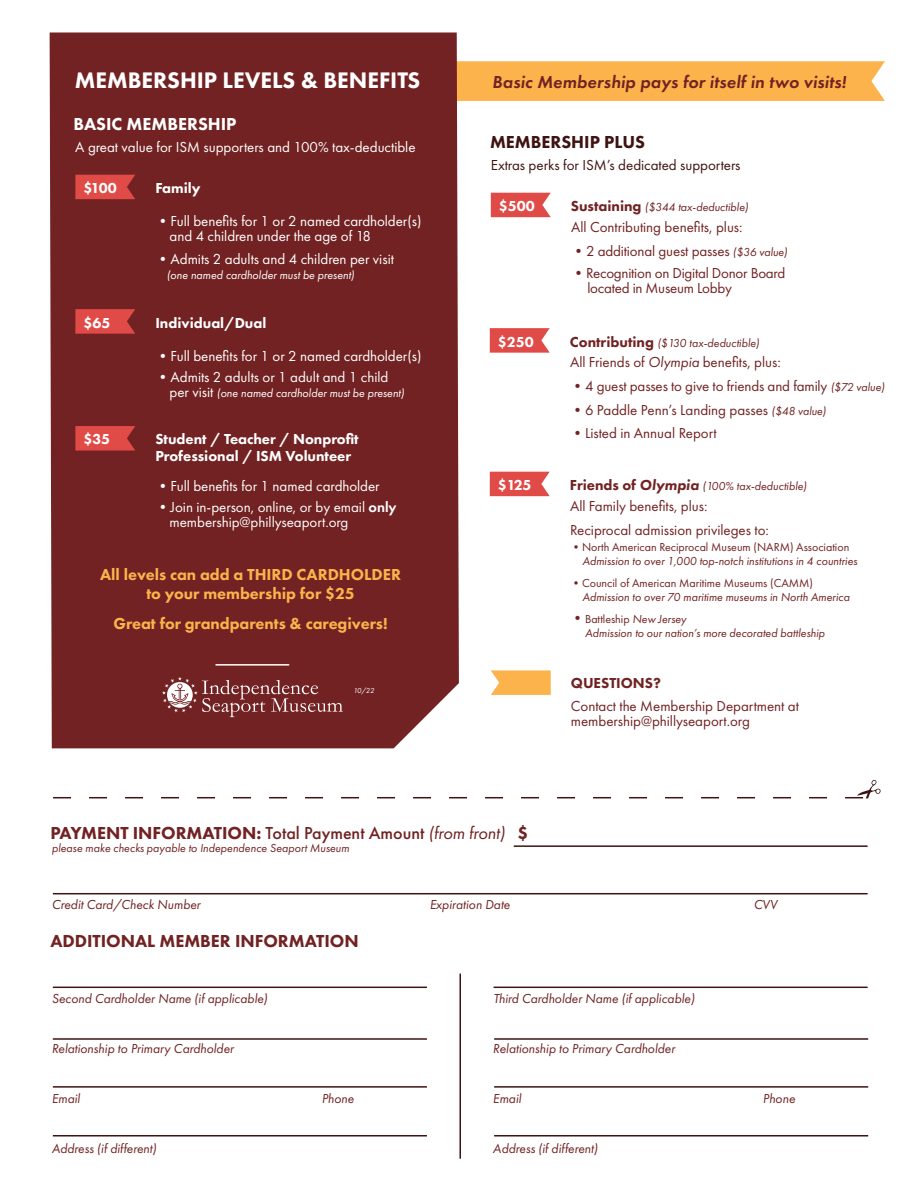
<style>
.page{position:relative;width:918px;height:1188px;background:#fff}
.page>*{position:absolute;margin:0;border:0;box-sizing:border-box;transform-origin:0 0}
.t1{font:800 23.4px "Futura PT";color:#fff}
.t2{font:800 18px "Futura PT";color:#722222}
.t3{font:italic 600 18px "Futura PT";letter-spacing:.01em;color:#722222}
.t4{font:800 18px "Futura PT";color:#fff}
.t5{font:800 18px "Futura PT";color:#3e1311}
.t6{font:800 16.5px/19.5px "Futura PT";color:#fcb34c;text-align:center}
.t7{font:15px/15px "Futura PT";color:#722222}
.t8{font:15px/15px "Futura PT";color:#fff}
.t9{font:800 15px/16.5px "Futura PT";color:#fff}
.t10{font:15px "Futura PT";color:#3e1311}
.t11{font:800 15px "Futura PT";color:#722222}
.t12{font:italic 13.5px "Futura PT";color:#722222}
.t13{font:italic 12px/13.5px "Futura PT";color:#722222}
.t14{font:12px "Futura PT";color:#722222}
.t15{font:italic 12px "Futura PT";color:#fff}
.t16{font:italic 7.5px "Futura PT";color:#fff}
.s1{font-style:normal;font-size:15px}
.s2{font-weight:600}
.s3{font-weight:800;font-style:normal;font-size:15px}
.s4{font-style:italic;font-size:12px}
.s5{font-style:italic}
.s6{font-weight:800;font-size:15px}
.s7{font-style:normal}
.s8{font-weight:500}
.s9{font-weight:400;font-style:italic}
</style>
<div class="page">
<div style="left:459px;top:61px;width:426px;height:40px;background:#fcb34c"></div>
<div style="left:50px;top:32px;width:409px;height:716px;background:#722222"></div>
<svg style="left:75px;top:175px;width:60px;height:24px"></svg>
<hr style="left:53px;top:893px;width:815px;height:1px;background:#3e1311">
<hr style="left:53px;top:987px;width:374px;height:1px;background:#3e1311">
<hr style="left:53px;top:1038px;width:374px;height:2px;background:#3e1311">
<hr style="left:53px;top:1086px;width:374px;height:2px;background:#3e1311">
<hr style="left:53px;top:1135px;width:374px;height:2px;background:#3e1311">
<hr style="left:494px;top:1038px;width:374px;height:2px;background:#3e1311">
<hr style="left:494px;top:1086px;width:374px;height:2px;background:#3e1311">
<hr style="left:494px;top:1135px;width:374px;height:2px;background:#3e1311">
<hr style="left:460px;top:974px;width:1px;height:185px;background:#3e1311">
<hr style="left:494px;top:987px;width:374px;height:1px;background:#3e1311">
<hr style="left:514px;top:845px;width:354px;height:2px;background:#3e1311">
<svg style="left:75px;top:426px;width:60px;height:25px"></svg>
<svg style="left:75px;top:309px;width:60px;height:25px"></svg>
<svg style="left:490px;top:472px;width:60px;height:24px"></svg>
<svg style="left:490px;top:328px;width:60px;height:25px"></svg>
<svg style="left:491px;top:193px;width:60px;height:24px"></svg>
<svg style="left:491px;top:670px;width:60px;height:25px"></svg>
<svg style="left:162px;top:677px;width:181px;height:40px"></svg>
<hr style="left:216px;top:664px;width:73px;height:2px;background:#fff">
<svg style="left:53px;top:780px;width:828px;height:18px"></svg>
<h1 class="t1" style="left:75px;top:66px;width:347px">MEMBERSHIP LEVELS &amp; BENEFITS</h1>
<p class="t4" style="left:73px;top:113px;width:165px">BASIC MEMBERSHIP</p>
<p class="t8" style="left:75px;top:140px;width:342px">A great value for ISM supporters and 100% tax-deductible</p>
<p class="t9" style="left:83px;top:180px;width:35px">$100</p>
<p class="t9" style="left:155px;top:180px;width:47px">Family</p>
<p class="t8" style="left:169px;top:214px;width:253px;text-indent:-14px">•Full benefits for 1 or 2 named cardholder(s) and 4 children under the age of 18</p>
<p class="t8" style="left:156px;top:251px;width:240px">•Admits 2 adults and 4 children per visit</p>
<p class="t15" style="left:167px;top:268px;width:189px">(one named cardholder must be present)</p>
<p class="t9" style="left:83px;top:314px;width:28px">$65</p>
<p class="t9" style="left:155px;top:314px;width:112px">Individual/Dual</p>
<p class="t8" style="left:156px;top:348px;width:267px">•Full benefits for 1 or 2 named cardholder(s)</p>
<p class="t8" style="left:156px;top:369px;width:234px">•Admits 2 adults or 1 adult and 1 child</p>
<p class="t15" style="left:169px;top:386px;width:236px"><span class="s1">per visit</span> (one named cardholder must be present)</p>
<p class="t9" style="left:83px;top:431px;width:28px">$35</p>
<p class="t9" style="left:155px;top:431px;width:205px">Student / Teacher / Nonprofit<br>Professional / ISM Volunteer</p>
<p class="t8" style="left:156px;top:478px;width:226px">•Full benefits for 1 named cardholder</p>
<p class="t8" style="left:169px;top:499px;width:229px;text-indent:-14px">•Join in-person, online, or by email <span class="s2">only </span>membership@phillyseaport.org</p>
<p class="t6" style="left:100px;top:564px;width:302px">All levels can add a THIRD CARDHOLDER to your membership for $25</p>
<p class="t6" style="left:113px;top:614px;width:276px">Great for grandparents &amp; caregivers!</p>
<p class="t16" style="left:354px;top:686px;width:22px">10/22</p>
<p class="t3" style="left:492px;top:71px;width:355px">Basic Membership pays for itself in two visits!</p>
<p class="t5" style="left:490px;top:131px;width:156px">MEMBERSHIP PLUS</p>
<p class="t10" style="left:491px;top:157px;width:251px">Extras perks for ISM’s dedicated supporters</p>
<p class="t9" style="left:499px;top:198px;width:37px">$500</p>
<p class="t13" style="left:571px;top:200px;width:179px"><span class="s3">Sustaining</span> ($344 tax-deductible)</p>
<p class="t7" style="left:571px;top:219px;width:173px">All Contributing benefits, plus:</p>
<p class="t7" style="left:571px;top:243px;width:218px">•2 additional guest passes <span class="s4">($36 value)</span></p>
<p class="t7" style="left:587px;top:266px;width:200px;text-indent:-16px">•Recognition on Digital Donor Board located in Museum Lobby</p>
<p class="t9" style="left:498px;top:333px;width:37px">$250</p>
<p class="t13" style="left:570px;top:336px;width:191px"><span class="s3">Contributing</span> ($130 tax-deductible)</p>
<p class="t7" style="left:570px;top:355px;width:212px">All Friends of <span class="s5">Olympia</span> benefits, plus:</p>
<p class="t7" style="left:570px;top:379px;width:316px">•4 guest passes to give to friends and family <span class="s4">($72 value)</span></p>
<p class="t7" style="left:570px;top:403px;width:258px">•6 Paddle Penn’s Landing passes <span class="s4">($48 value)</span></p>
<p class="t7" style="left:570px;top:425px;width:148px">•Listed in Annual Report</p>
<p class="t9" style="left:498px;top:477px;width:35px">$125</p>
<p class="t13" style="left:570px;top:479px;width:239px"><span class="s3">Friends of</span> <span class="s6">Olympia</span> (100% tax-deductible)</p>
<p class="t7" style="left:570px;top:494px;width:200px;line-height:24px">All Family benefits, plus:<br>Reciprocal admission privileges to:</p>
<p class="t14" style="left:570px;top:540px;width:281px">•North American Reciprocal Museum (NARM) Association</p>
<p class="t13" style="left:582px;top:554px;width:277px">Admission to over 1,000 top-notch institutions in 4 countries</p>
<p class="t14" style="left:570px;top:576px;width:245px">•Council of American Maritime Museums (CAMM)</p>
<p class="t13" style="left:582px;top:590px;width:269px">Admission to over 70 maritime museums in North America</p>
<p class="t13" style="left:585px;top:613px;width:241px;text-indent:-15px"><span class="s1">•</span><span class="s7">Battleship</span> New Jersey<br>Admission to our nation’s more decorated battleship</p>
<p class="t11" style="left:571px;top:674px;width:92px">QUESTIONS?</p>
<p class="t7" style="left:571px;top:698px;width:230px">Contact the Membership Department at membership@phillyseaport.org</p>
<p class="t2" style="left:50px;top:821px;width:479px">PAYMENT INFORMATION: <span class="s8">Total Payment Amount</span> <span class="s9">(from front)</span> $</p>
<p class="t13" style="left:52px;top:841px;width:299px">please make checks payable to Independence Seaport Museum</p>
<p class="t12" style="left:52px;top:897px;width:150px">Credit Card/Check Number</p>
<p class="t12" style="left:430px;top:897px;width:82px">Expiration Date</p>
<p class="t12" style="left:754px;top:897px;width:25px">CVV</p>
<p class="t2" style="left:50px;top:930px;width:310px">ADDITIONAL MEMBER INFORMATION</p>
<p class="t12" style="left:52px;top:990px;width:217px">Second Cardholder Name (if applicable)</p>
<p class="t12" style="left:52px;top:1040px;width:184px">Relationship to Primary Cardholder</p>
<p class="t12" style="left:52px;top:1090px;width:30px">Email</p>
<p class="t12" style="left:322px;top:1090px;width:34px">Phone</p>
<p class="t12" style="left:52px;top:1140px;width:106px">Address (if different)</p>
<p class="t12" style="left:494px;top:990px;width:203px">Third Cardholder Name (if applicable)</p>
<p class="t12" style="left:493px;top:1040px;width:184px">Relationship to Primary Cardholder</p>
<p class="t12" style="left:493px;top:1090px;width:30px">Email</p>
<p class="t12" style="left:763px;top:1090px;width:34px">Phone</p>
<p class="t12" style="left:493px;top:1140px;width:106px">Address (if different)</p>
</div>
